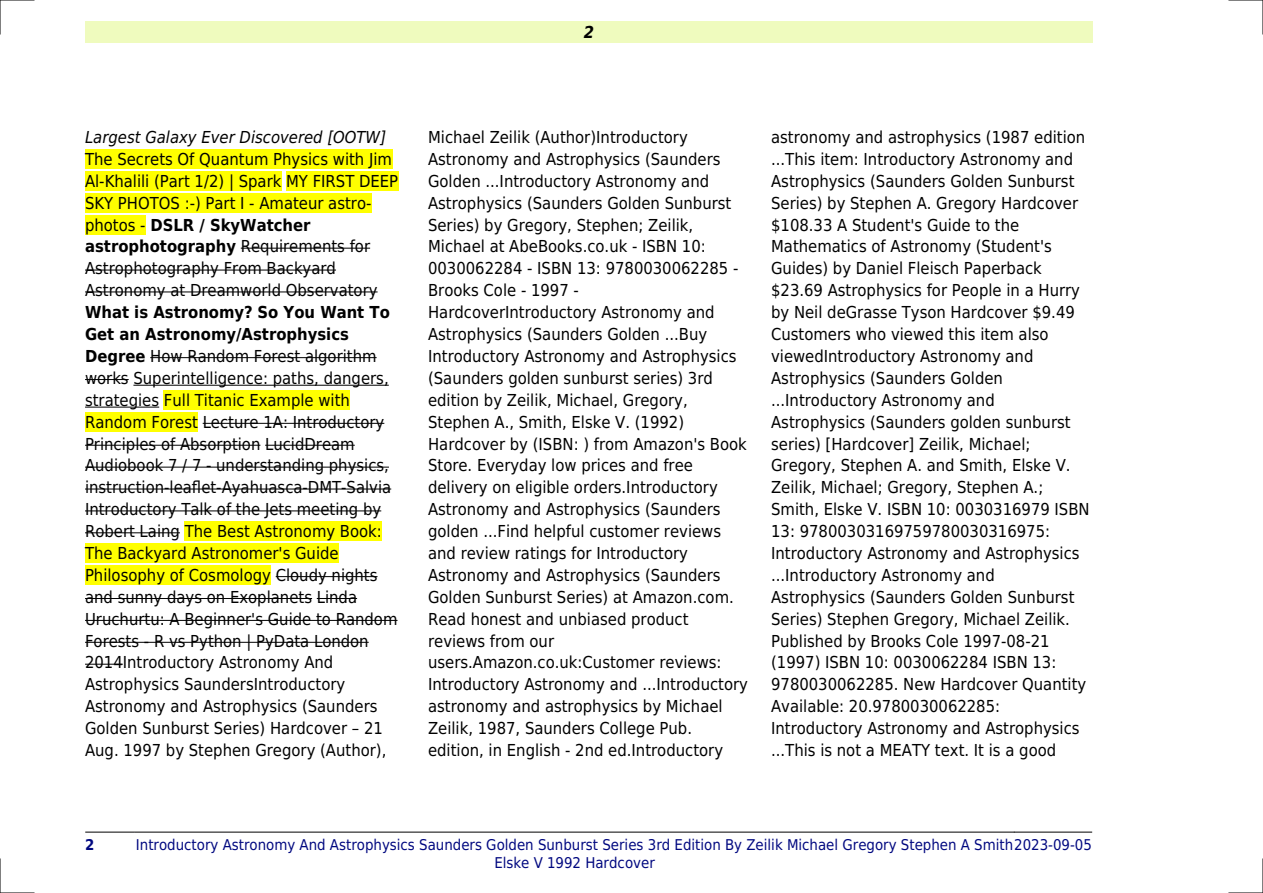
<style>
.page{position:relative;width:1263px;height:893px;background:#fff}
.page>*{position:absolute;margin:0;border:0;box-sizing:border-box;transform-origin:0 0}
.t1{font:16.5px/21.9px "DejaVu Sans Condensed";color:#000}
.t2{font:italic 16.5px "DejaVu Sans Condensed";color:#000}
.t3{font:italic 700 16.5px "DejaVu Sans Condensed";color:#000}
.t4{font:14.85px/17.9px "DejaVu Sans Condensed";color:#000880}
.t5{font:700 14.85px "DejaVu Sans Condensed";color:#000880}
.s1{font-weight:700}
</style>
<div class="page">
<div style="left:85px;top:21px;width:1008px;height:22px;background:#effbbe"></div>
<hr style="left:85px;top:832px;width:50px;height:1px;background:#000">
<hr style="left:135px;top:832px;width:879px;height:1px;background:#000">
<hr style="left:1014px;top:832px;width:78px;height:1px;background:#000">
<div style="left:85px;top:150px;width:307px;height:19px;background:#ff0"></div>
<div style="left:85px;top:171px;width:196px;height:20px;background:#ff0"></div>
<div style="left:286px;top:171px;width:112px;height:20px;background:#ff0"></div>
<div style="left:85px;top:193px;width:286px;height:20px;background:#ff0"></div>
<div style="left:85px;top:215px;width:61px;height:19px;background:#ff0"></div>
<hr style="left:241px;top:248px;width:129px;height:1px;background:#000">
<hr style="left:85px;top:270px;width:251px;height:1px;background:#000">
<hr style="left:85px;top:292px;width:293px;height:1px;background:#000">
<hr style="left:150px;top:357px;width:227px;height:1px;background:#000">
<hr style="left:85px;top:379px;width:44px;height:1px;background:#000">
<hr style="left:133px;top:385px;width:256px;height:1px;background:#000">
<hr style="left:85px;top:407px;width:74px;height:1px;background:#000">
<div style="left:164px;top:390px;width:186px;height:20px;background:#ff0"></div>
<div style="left:85px;top:412px;width:113px;height:19px;background:#ff0"></div>
<hr style="left:203px;top:423px;width:181px;height:1px;background:#000">
<hr style="left:85px;top:445px;width:175px;height:1px;background:#000">
<hr style="left:265px;top:445px;width:90px;height:1px;background:#000">
<hr style="left:85px;top:467px;width:304px;height:1px;background:#000">
<hr style="left:85px;top:489px;width:306px;height:1px;background:#000">
<hr style="left:85px;top:510px;width:296px;height:1px;background:#000">
<hr style="left:85px;top:532px;width:95px;height:1px;background:#000">
<div style="left:185px;top:522px;width:197px;height:19px;background:#ff0"></div>
<div style="left:85px;top:544px;width:254px;height:19px;background:#ff0"></div>
<div style="left:85px;top:566px;width:186px;height:19px;background:#ff0"></div>
<hr style="left:276px;top:576px;width:101px;height:1px;background:#000">
<hr style="left:85px;top:598px;width:227px;height:1px;background:#000">
<hr style="left:317px;top:598px;width:40px;height:1px;background:#000">
<hr style="left:85px;top:620px;width:312px;height:1px;background:#000">
<hr style="left:85px;top:642px;width:284px;height:1px;background:#000">
<hr style="left:85px;top:664px;width:38px;height:1px;background:#000">
<hr style="left:0;top:0;width:34px;height:1px;background:#000">
<hr style="left:1229px;top:0;width:34px;height:1px;background:#000">
<hr style="left:0;top:892px;width:34px;height:1px;background:#000">
<hr style="left:1229px;top:892px;width:34px;height:1px;background:#000">
<hr style="left:0;top:0;width:1px;height:34px;background:#000">
<hr style="left:0;top:859px;width:1px;height:34px;background:#000">
<hr style="left:1262px;top:0;width:1px;height:34px;background:#000">
<hr style="left:1262px;top:859px;width:1px;height:34px;background:#000">
<p class="t3" style="left:584px;top:23px;width:12px">2</p>
<p class="t2" style="left:85px;top:128px;width:303px">Largest Galaxy Ever Discovered [OOTW]</p>
<p class="t1" style="left:85px;top:148px;width:315px">The Secrets Of Quantum Physics with Jim Al-Khalili (Part 1/2) | Spark MY FIRST DEEP SKY PHOTOS :-) Part I - Amateur astro&shy;photos - <span class="s1">DSLR / SkyWatcher astrophotography</span> Requirements for Astrophotography From Backyard Astronomy at Dreamworld Observatory</p>
<p class="t1" style="left:85px;top:301px;width:314px"><span class="s1">What is Astronomy? So You Want To Get an Astronomy/Astrophysics Degree</span> How Random Forest algorithm works Superintelligence: paths, dangers, strategies Full Titanic Example with Random Forest Lecture 1A: Introductory Principles of Absorption LucidDream Audiobook 7 / 7 - understanding physics, instruction-leaflet-Ayahuasca-DMT-Salvia Introductory Talk of the Jets meeting by Robert Laing The Best Astronomy Book:<br>The Backyard Astronomer's Guide Philosophy of Cosmology Cloudy nights and sunny days on Exoplanets Linda Uruchurtu: A Beginner's Guide to Random Forests - R vs Python | PyData London 2014Introductory Astronomy And Astrophysics SaundersIntroductory Astronomy and Astrophysics (Saunders Golden Sunburst Series) Hardcover 21<br>Aug. 1997 by Stephen Gregory (Author),</p>
<p class="t1" style="left:428px;top:126px;width:321px">Michael Zeilik (Author)Introductory Astronomy and Astrophysics (Saunders Golden ...Introductory Astronomy and Astrophysics (Saunders Golden Sunburst Series) by Gregory, Stephen; Zeilik, Michael at AbeBooks.co.uk - ISBN 10:<br>0030062284 - ISBN 13: 9780030062285 - Brooks Cole - 1997 - HardcoverIntroductory Astronomy and Astrophysics (Saunders Golden ...Buy Introductory Astronomy and Astrophysics (Saunders golden sunburst series) 3rd edition by Zeilik, Michael, Gregory, Stephen A., Smith, Elske V. (1992)<br>Hardcover by (ISBN: ) from Amazon's Book Store. Everyday low prices and free delivery on eligible orders.Introductory Astronomy and Astrophysics (Saunders golden ...Find helpful customer reviews and review ratings for Introductory Astronomy and Astrophysics (Saunders Golden Sunburst Series) at Amazon.com.<br>Read honest and unbiased product reviews from our users.Amazon.co.uk:Customer reviews:<br>Introductory Astronomy and ...Introductory astronomy and astrophysics by Michael Zeilik, 1987, Saunders College Pub. edition, in English - 2nd ed.Introductory</p>
<p class="t1" style="left:771px;top:126px;width:320px">astronomy and astrophysics (1987 edition ...This item: Introductory Astronomy and Astrophysics (Saunders Golden Sunburst Series) by Stephen A. Gregory Hardcover $108.33 A Student's Guide to the Mathematics of Astronomy (Student's Guides) by Daniel Fleisch Paperback $23.69 Astrophysics for People in a Hurry by Neil deGrasse Tyson Hardcover $9.49<br>Customers who viewed this item also viewedIntroductory Astronomy and Astrophysics (Saunders Golden ...Introductory Astronomy and Astrophysics (Saunders golden sunburst series) [Hardcover] Zeilik, Michael; Gregory, Stephen A. and Smith, Elske V.<br>Zeilik, Michael; Gregory, Stephen A.; Smith, Elske V. ISBN 10: 0030316979 ISBN 13: 97800303169759780030316975:<br>Introductory Astronomy and Astrophysics ...Introductory Astronomy and Astrophysics (Saunders Golden Sunburst Series) Stephen Gregory, Michael Zeilik.<br>Published by Brooks Cole 1997-08-21 (1997) ISBN 10: 0030062284 ISBN 13:<br>9780030062285. New Hardcover Quantity Available: 20.9780030062285:<br>Introductory Astronomy and Astrophysics ...This is not a MEATY text. It is a good</p>
<p class="t5" style="left:85px;top:836px;width:11px">2</p>
<p class="t4" style="left:494px;top:836px;width:599px;text-indent:-358px">Introductory Astronomy And Astrophysics Saunders Golden Sunburst Series 3rd Edition By Zeilik Michael Gregory Stephen A Smith2023-09-05<br>Elske V 1992 Hardcover</p>
</div>
